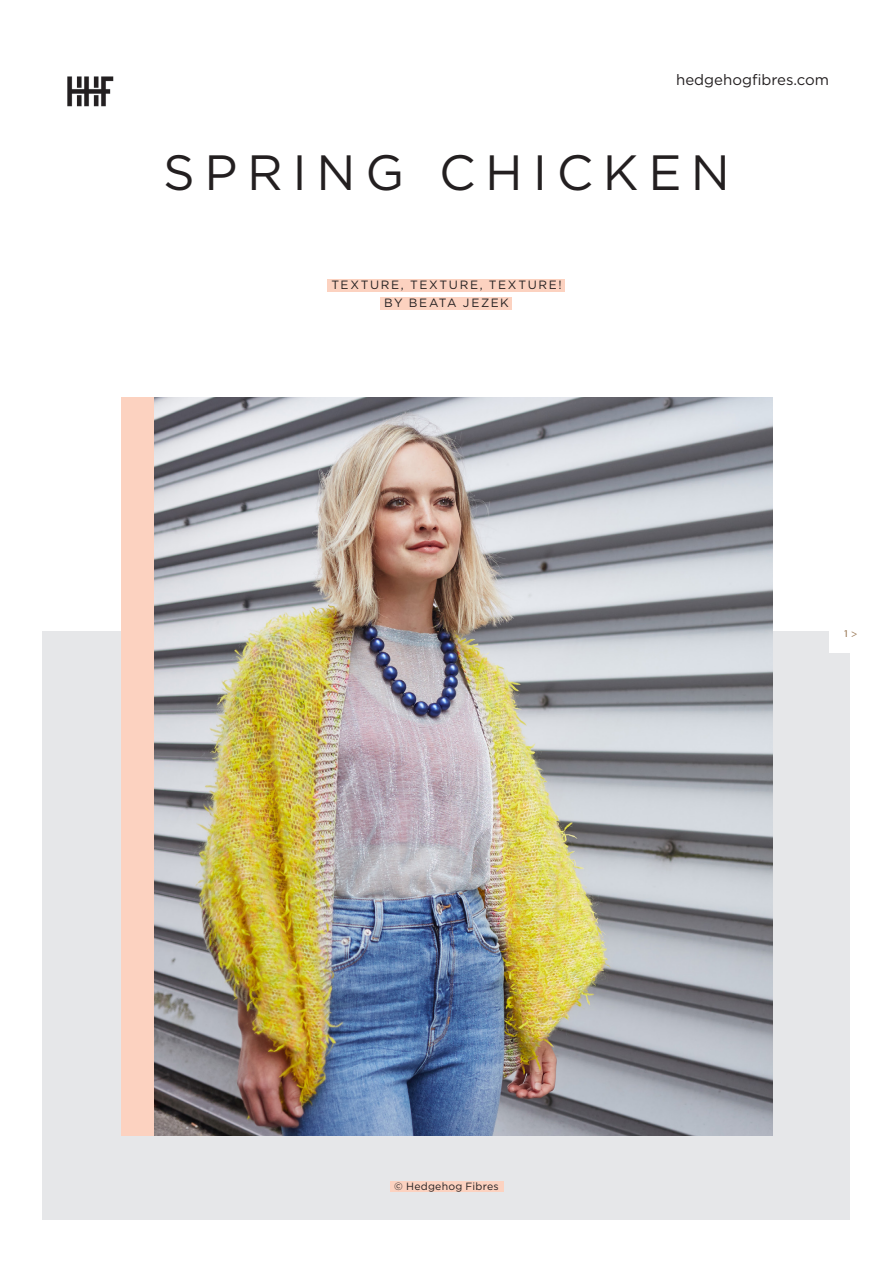
<style>
.page{position:relative;width:893px;height:1263px;background:#fff}
.page>*{position:absolute;margin:0;border:0;box-sizing:border-box;transform-origin:0 0}
.H1_-_Center{font:49.5px "Gotham";letter-spacing:.195em;color:#231f20}
.t1{font:15px "Gotham";color:#231f20}
.H2_-_Left{font:12px "Gotham";letter-spacing:.135em;color:#231f20}
.t2{font:10.5px "Gotham";letter-spacing:.025em;color:#231f20}
.t3{font:10.5px "Myriad Pro";color:#95724e}
</style>
<div class="page">
<div style="left:43px;top:631px;width:807px;height:589px;background:#e6e7e9"></div>
<img style="left:155px;top:397px;width:618px;height:738px">
<div style="left:121px;top:397px;width:33px;height:738px;background:#fcd2c0"></div>
<div style="left:328px;top:279px;width:237px;height:12px;background:#fcd2c0"></div>
<div style="left:380px;top:298px;width:132px;height:12px;background:#fcd2c0"></div>
<img style="left:67px;top:76px;width:47px;height:31px">
<div style="left:390px;top:1181px;width:113px;height:11px;background:#fcd2c0"></div>
<div style="left:829px;top:610px;width:43px;height:43px;background:#fff"></div>
<p class="t1" style="left:676px;top:72px;width:155px">hedgehogfibres.com</p>
<p class="H1_-_Center" style="left:163px;top:146px;width:568px">SPRING CHICKEN</p>
<p class="H2_-_Left" style="left:331px;top:279px;width:232px">TEXTURE, TEXTURE, TEXTURE!</p>
<p class="H2_-_Left" style="left:384px;top:297px;width:126px">BY BEATA JEZEK</p>
<p class="t3" style="left:843px;top:627px;width:15px">1 &gt;</p>
<p class="t2" style="left:394px;top:1180px;width:106px">© Hedgehog Fibres</p>
</div>
